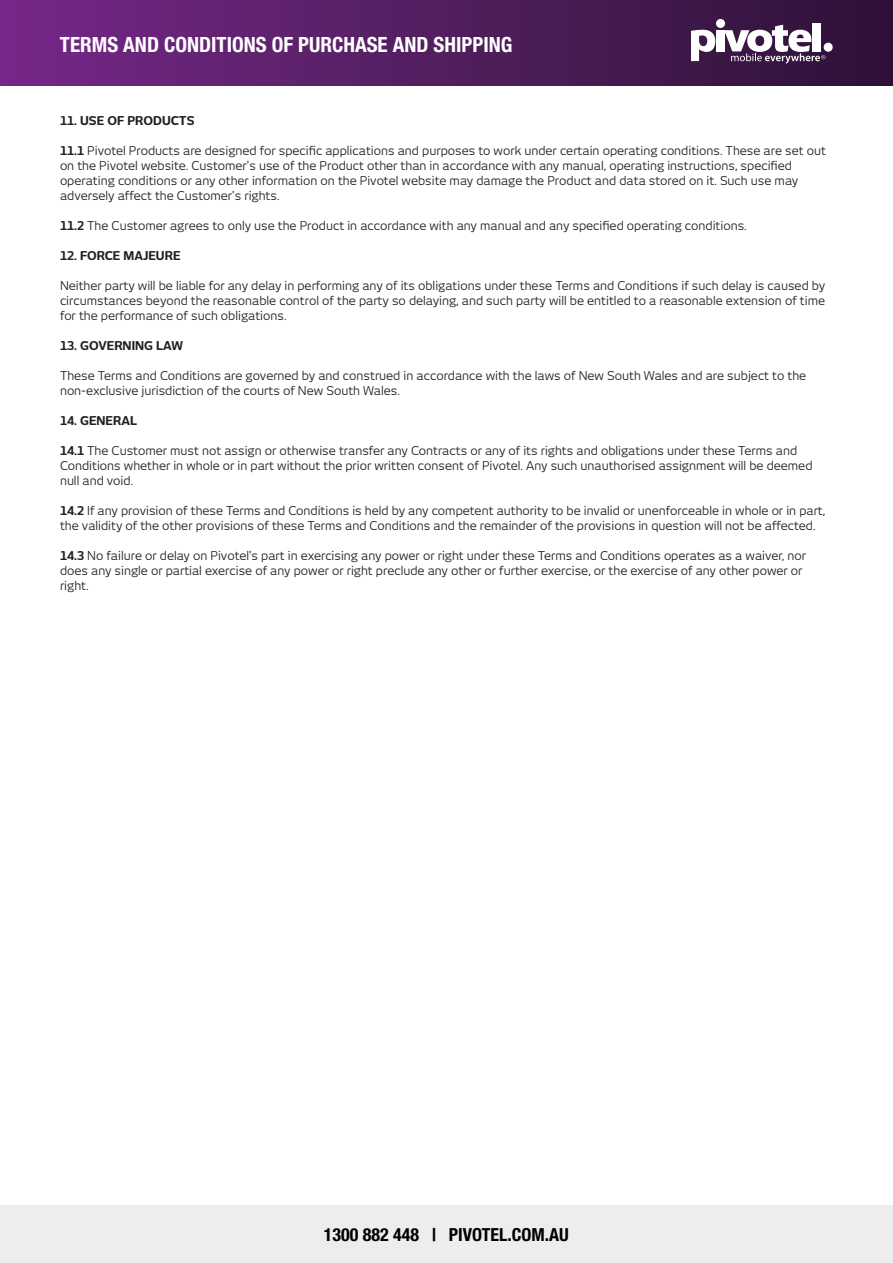
<style>
.page{position:relative;width:893px;height:1263px;background:#fff}
.page>*{position:absolute;margin:0;border:0;box-sizing:border-box;transform-origin:0 0}
.t1{font:700 condensed 21px "Helvetica Neue LT Std";color:#fff}
.t2{font:700 condensed 18px "Helvetica Neue LT Std";color:#000}
.t3{font:12px/15px "New June";color:#231f20}
.t4{font:700 12px "New June";color:#231f20}
.s1{font-weight:700}
</style>
<div class="page">
<div style="left:0;top:1206px;width:893px;height:57px;background:#ededed"></div>
<div style="left:0;top:0;width:893px;height:85px;background:linear-gradient(to right,#762988,#2d1236)"></div>
<svg style="left:691px;top:30px;width:24px;height:31px"></svg>
<div style="left:716px;top:30px;width:8px;height:21px;background:#fff"></div>
<div style="left:813px;top:23px;width:8px;height:28px;background:#fff"></div>
<div style="left:716px;top:19px;width:9px;height:9px;background:#fff;border-radius:50%"></div>
<div style="left:824px;top:43px;width:9px;height:9px;background:#fff;border-radius:50%"></div>
<svg style="left:724px;top:25px;width:101px;height:39px"></svg>
<h1 class="t1" style="left:60px;top:32px;width:454px">TERMS AND CONDITIONS OF PURCHASE AND SHIPPING</h1>
<p class="t4" style="left:60px;top:113px;width:136px">11. USE OF PRODUCTS</p>
<p class="t3" style="left:60px;top:143px;width:767px"><span class="s1">11.1</span> Pivotel Products are designed for specific applications and purposes to work under certain operating conditions. These are set out on the Pivotel website. Customer's use of the Product other than in accordance with any manual, operating instructions, specified operating conditions or any other information on the Pivotel website may damage the Product and data stored on it. Such use may adversely affect the Customer's rights.</p>
<p class="t3" style="left:60px;top:218px;width:688px"><span class="s1">11.2</span> The Customer agrees to only use the Product in accordance with any manual and any specified operating conditions.</p>
<p class="t4" style="left:60px;top:248px;width:122px">12. FORCE MAJEURE</p>
<p class="t3" style="left:60px;top:278px;width:767px;text-align:justify">Neither party will be liable for any delay in performing any of its obligations under these Terms and Conditions if such delay is caused by circumstances beyond the reasonable control of the party so delaying, and such party will be entitled to a reasonable extension of time for the performance of such obligations.</p>
<p class="t4" style="left:60px;top:338px;width:124px">13. GOVERNING LAW</p>
<p class="t3" style="left:60px;top:368px;width:748px">These Terms and Conditions are governed by and construed in accordance with the laws of New South Wales and are subject to the non-exclusive jurisdiction of the courts of New South Wales.</p>
<p class="t4" style="left:60px;top:413px;width:79px">14. GENERAL</p>
<p class="t3" style="left:60px;top:443px;width:754px"><span class="s1">14.1</span> The Customer must not assign or otherwise transfer any Contracts or any of its rights and obligations under these Terms and<br>Conditions whether in whole or in part without the prior written consent of Pivotel. Any such unauthorised assignment will be deemed null and void.</p>
<p class="t3" style="left:60px;top:503px;width:767px"><span class="s1">14.2</span> If any provision of these Terms and Conditions is held by any competent authority to be invalid or unenforceable in whole or in part, the validity of the other provisions of these Terms and Conditions and the remainder of the provisions in question will not be affected.</p>
<p class="t3" style="left:60px;top:548px;width:748px"><span class="s1">14.3</span> No failure or delay on Pivotel's part in exercising any power or right under these Terms and Conditions operates as a waiver, nor does any single or partial exercise of any power or right preclude any other or further exercise, or the exercise of any other power or right.</p>
<h2 class="t2" style="left:324px;top:1224px;width:246px">1300 882 448 | PIVOTEL.COM.AU</h2>
</div>
